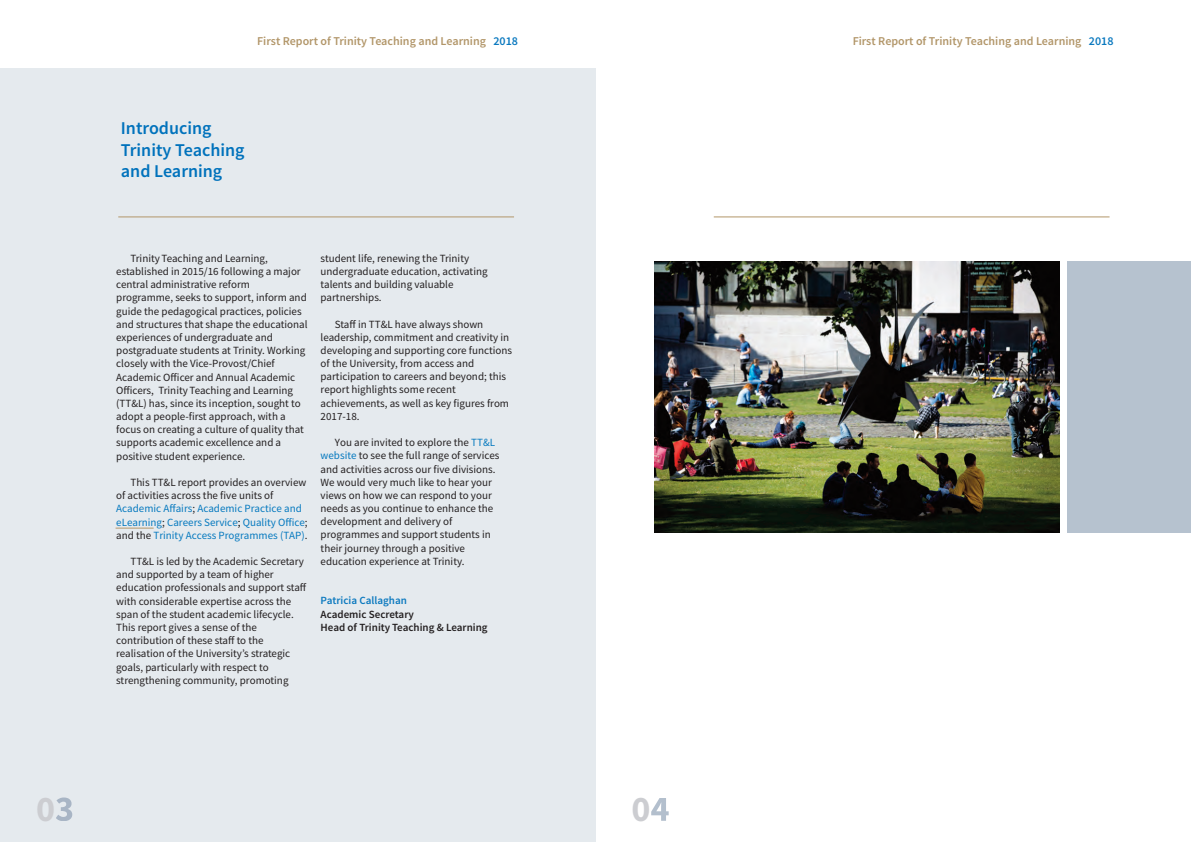
<style>
.page{position:relative;width:1191px;height:842px;background:#fff}
.page>*{position:absolute;margin:0;border:0;box-sizing:border-box;transform-origin:0 0}
.t1{font:700 36px "Source Sans Pro";color:#cccdd1}
.t2{font:600 18px/21.6px "Source Sans Pro";color:#0072bc}
.t3{font:600 12px "Source Sans Pro";color:#b29669}
.t4{font:11px/13.2px "Source Sans Pro";color:#231f20}
.t5{font:11px/13.1px "Source Sans Pro";color:#0579bf}
.t6{font:600 11px/13.2px "Source Sans Pro";color:#231f20}
.t7{font:600 11px "Source Sans Pro";color:#0b79bf}
.s1{color:#0b79bf}
.s2{color:#231f20}
.s3{color:#000}
.s4{color:#0579bf}
</style>
<div class="page">
<div style="left:0;top:68px;width:595px;height:774px;background:#e5eaee"></div>
<svg style="left:56px;top:797px;width:16px;height:24px"></svg>
<hr style="left:118px;top:217px;width:396px;height:1px;background:#b29669">
<svg style="left:651px;top:798px;width:17px;height:23px"></svg>
<hr style="left:714px;top:217px;width:395px;height:1px;background:#b29669">
<svg style="left:1059px;top:262px;width:9px;height:271px"></svg>
<img style="left:655px;top:262px;width:404px;height:271px">
<div style="left:1068px;top:262px;width:123px;height:271px;background:#b6c2cf"></div>
<hr style="left:116px;top:528px;width:38px;height:1px;background:#b29669">
<h1 class="t1" style="left:36px;top:784px;width:21px">0</h1>
<p class="t3" style="left:257px;top:33px;width:262px">First Report of Trinity Teaching and Learning <span class="s1">2018</span></p>
<h2 class="t2" style="left:121px;top:118px;width:125px">Introducing<br>Trinity Teaching and Learning</h2>
<p class="t4" style="left:116px;top:251px;width:193px;text-indent:14px">Trinity Teaching and Learning, established in 2015/16 following a major central administrative reform programme, seeks to support, inform and guide the pedagogical practices, policies and structures that shape the educational experiences of undergraduate and postgraduate students at Trinity. Working closely with the Vice-Provost/Chief Academic Officer and Annual Academic Officers, Trinity Teaching and Learning (TT&amp;L) has, since its inception, sought to adopt a people-first approach, with a focus on creating a culture of quality that supports academic excellence and a positive student experience.</p>
<p class="t5" style="left:116px;top:476px;width:193px;text-indent:14px"><span class="s2">This TT&amp;L report provides an overview of activities across the five units of </span>Academic Affairs<span class="s2">;</span> Academic Practice and eLearning<span class="s2">;</span> Careers Service<span class="s3">;</span> Quality Office<span class="s2">; and the</span> Trinity Access Programmes (TAP)<span class="s2">.</span></p>
<p class="t4" style="left:116px;top:555px;width:192px;text-indent:14px">TT&amp;L is led by the Academic Secretary and supported by a team of higher education professionals and support staff with considerable expertise across the span of the student academic lifecycle.<br>This report gives a sense of the contribution of these staff to the realisation of the University’s strategic goals, particularly with respect to strengthening community, promoting</p>
<p class="t4" style="left:321px;top:252px;width:168px">student life, renewing the Trinity undergraduate education, activating talents and building valuable partnerships.</p>
<p class="t4" style="left:321px;top:317px;width:193px;text-indent:14px">Staff in TT&amp;L have always shown leadership, commitment and creativity in developing and supporting core functions of the University, from access and participation to careers and beyond; this report highlights some recent achievements, as well as key figures from 2017-18.</p>
<p class="t4" style="left:321px;top:436px;width:180px;text-indent:14px">You are invited to explore the <span class="s4">TT&amp;L website</span> to see the full range of services and activities across our five divisions.<br>We would very much like to hear your views on how we can respond to your needs as you continue to enhance the development and delivery of programmes and support students in their journey through a positive education experience at Trinity.</p>
<p class="t7" style="left:321px;top:594px;width:88px">Patricia Callaghan</p>
<p class="t6" style="left:321px;top:608px;width:168px">Academic Secretary<br>Head of Trinity Teaching &amp; Learning</p>
<h1 class="t1" style="left:631px;top:784px;width:21px">0</h1>
<p class="t3" style="left:852px;top:33px;width:262px">First Report of Trinity Teaching and Learning <span class="s1">2018</span></p>
</div>
